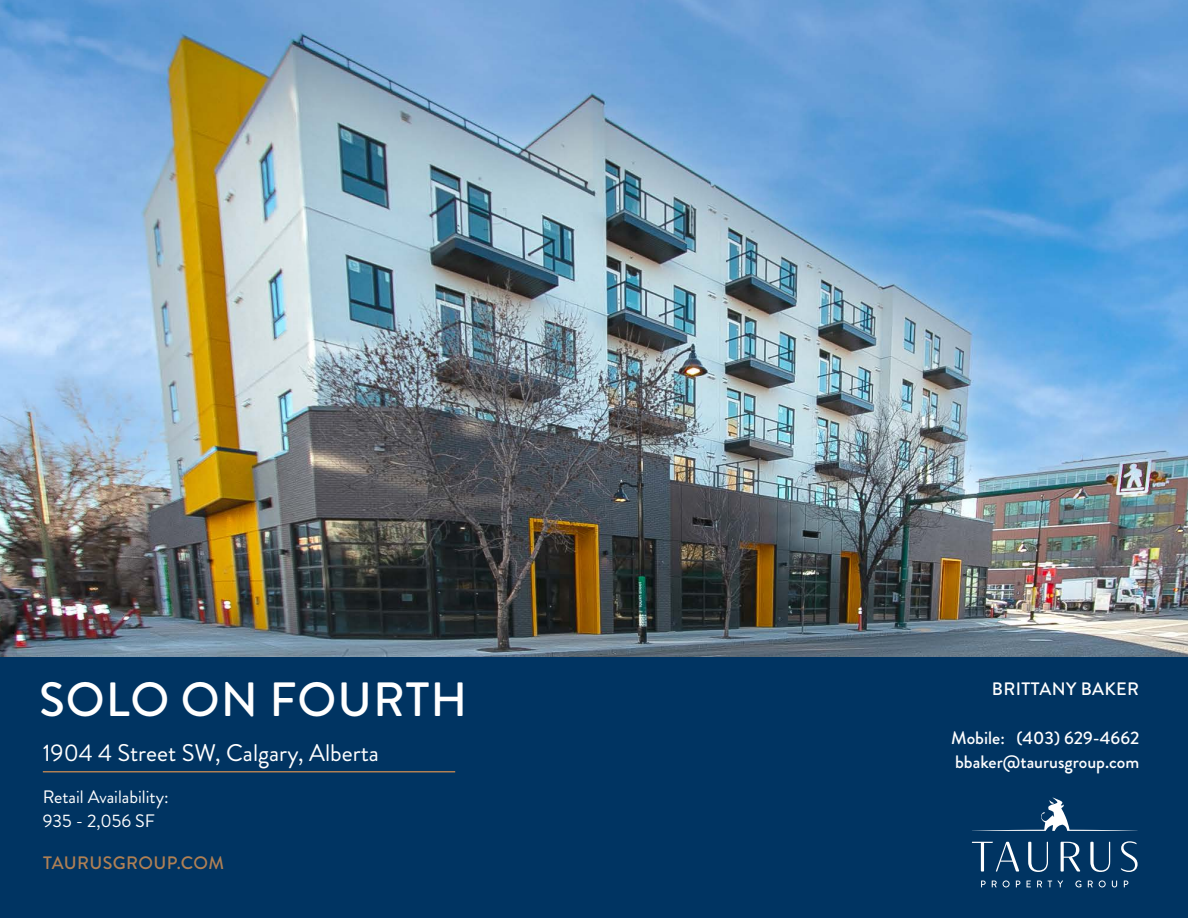
<style>
.page{position:relative;width:1188px;height:918px;background:#fff}
.page>*{position:absolute;margin:0;border:0;box-sizing:border-box;transform-origin:0 0}
.t1{font:500 48px "Brandon Grotesque";letter-spacing:.02em;color:#fff}
.t2{font:24px "Brandon Grotesque";color:#fff}
.t3{font:500 18px/23.5px "Brandon Grotesque";color:#fff}
.t4{font:18px/24px "Brandon Grotesque";color:#fff}
.t5{font:500 18px "Brandon Grotesque";letter-spacing:.02em;color:#b08054}
.t6{font:500 18px "Brandon Grotesque";letter-spacing:.02em;color:#fff}
</style>
<div class="page">
<div style="left:0;top:657px;width:1188px;height:261px;background:#003462"></div>
<svg style="left:972px;top:842px;width:47px;height:30px"></svg>
<svg style="left:1028px;top:842px;width:20px;height:30px"></svg>
<svg style="left:1061px;top:842px;width:19px;height:30px"></svg>
<svg style="left:1090px;top:842px;width:20px;height:30px"></svg>
<svg style="left:1121px;top:841px;width:17px;height:31px"></svg>
<svg style="left:981px;top:881px;width:5px;height:6px"></svg>
<svg style="left:992px;top:881px;width:5px;height:6px"></svg>
<svg style="left:1003px;top:880px;width:7px;height:7px"></svg>
<svg style="left:1016px;top:881px;width:4px;height:6px"></svg>
<svg style="left:1027px;top:881px;width:4px;height:6px"></svg>
<svg style="left:1037px;top:881px;width:5px;height:6px"></svg>
<svg style="left:1048px;top:881px;width:15px;height:6px"></svg>
<svg style="left:1075px;top:880px;width:6px;height:7px"></svg>
<svg style="left:1088px;top:881px;width:5px;height:6px"></svg>
<svg style="left:1099px;top:880px;width:7px;height:7px"></svg>
<svg style="left:1112px;top:881px;width:5px;height:6px"></svg>
<svg style="left:1124px;top:881px;width:4px;height:6px"></svg>
<svg style="left:972px;top:797px;width:166px;height:34px"></svg>
<img style="left:0;top:0;width:1188px;height:656px">
<hr style="left:43px;top:771px;width:412px;height:1px;background:#b08054">
<h1 class="t1" style="left:39px;top:666px;width:430px">SOLO ON FOURTH</h1>
<h2 class="t2" style="left:43px;top:736px;width:338px">1904 4 Street SW, Calgary, Alberta</h2>
<p class="t4" style="left:43px;top:785px;width:127px">Retail Availability:<br>935 - 2,056 SF</p>
<p class="t5" style="left:43px;top:851px;width:182px">TAURUSGROUP.COM</p>
<p class="t6" style="left:992px;top:676px;width:149px">BRITTANY BAKER</p>
<p class="t3" style="left:951px;top:727px;width:190px">Mobile: (403) 629-4662 bbaker@taurusgroup.com</p>
</div>
